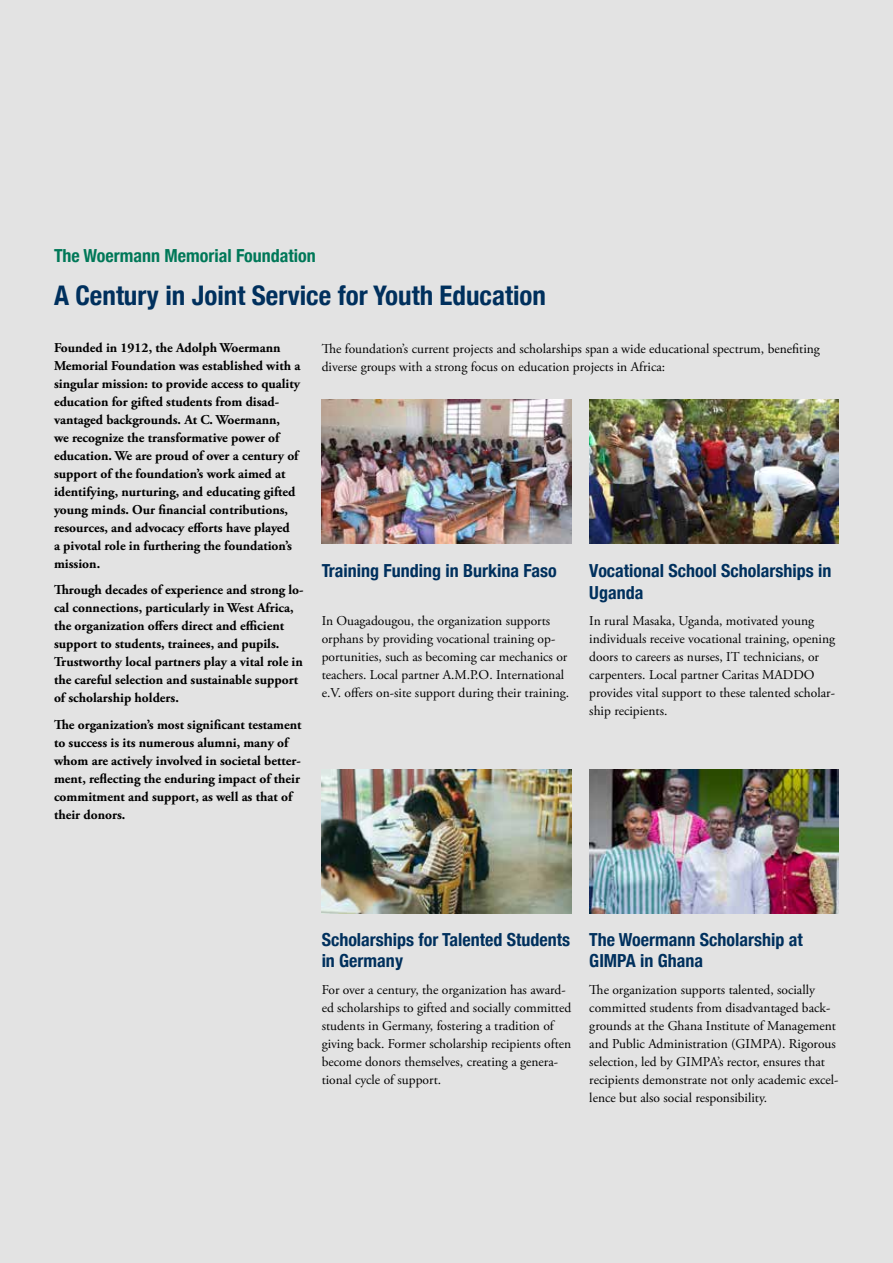
<style>
.page{position:relative;width:893px;height:1263px;background:#e3e3e3}
.page>*{position:absolute;margin:0;border:0;box-sizing:border-box;transform-origin:0 0}
.t1{font:700 condensed 27px "Helvetica Neue";color:#00305d}
.t2{font:700 condensed 18px/21.6px "Helvetica Neue";color:#00305d}
.t3{font:700 condensed 18px "Helvetica Neue";color:#007858}
.t4{font:13.5px/18px "Adobe Garamond Pro";color:#000}
.t5{font:700 13.5px/18px "Adobe Garamond Pro";color:#000}
</style>
<div class="page">
<img style="left:322px;top:399px;width:249px;height:145px">
<img style="left:322px;top:769px;width:249px;height:145px">
<img style="left:589px;top:399px;width:250px;height:145px">
<img style="left:589px;top:769px;width:250px;height:145px">
<h2 class="t3" style="left:54px;top:240px;width:263px">The Woermann Memorial Foundation</h2>
<h1 class="t1" style="left:54px;top:273px;width:494px">A Century in Joint Service for Youth Education</h1>
<p class="t4" style="left:322px;top:340px;width:500px">The foundation’s current projects and scholarships span a wide educational spectrum, benefiting diverse groups with a strong focus on education projects in Africa:</p>
<p class="t5" style="left:54px;top:339px;width:248px">Founded in 1912, the Adolph Woermann Memorial Foundation was established with a singular mission: to provide access to quality education for gifted students from disad&shy;vantaged backgrounds. At C. Woermann,<br>we recognize the transformative power of education. We are proud of over a century of support of the foundation’s work aimed at identifying, nurturing, and educating gifted young minds. Our financial contributions, resources, and advocacy efforts have played<br>a pivotal role in furthering the foundation’s mission.</p>
<p class="t5" style="left:54px;top:581px;width:251px">Through decades of experience and strong lo&shy;cal connections, particularly in West Africa, the organization offers direct and efficient support to students, trainees, and pupils.<br>Trustworthy local partners play a vital role in the careful selection and sustainable support of scholarship holders.</p>
<p class="t5" style="left:54px;top:716px;width:249px">The organization’s most significant testament to success is its numerous alumni, many of whom are actively involved in societal better&shy;ment, reflecting the enduring impact of their commitment and support, as well as that of their donors.</p>
<h2 class="t2" style="left:589px;top:559px;width:244px">Vocational School Scholarships in<br>Uganda</h2>
<p class="t4" style="left:589px;top:612px;width:247px">In rural Masaka, Uganda, motivated young individuals receive vocational training, opening doors to careers as nurses, IT technicians, or carpenters. Local partner Caritas MADDO provides vital support to these talented scholar&shy;ship recipients.</p>
<h2 class="t2" style="left:322px;top:559px;width:237px">Training Funding in Burkina Faso</h2>
<p class="t4" style="left:322px;top:612px;width:249px">In Ouagadougou, the organization supports orphans by providing vocational training op&shy;portunities, such as becoming car mechanics or teachers. Local partner A.M.P.O. International e.V. offers on-site support during their training.</p>
<h2 class="t2" style="left:322px;top:927px;width:250px">Scholarships for Talented Students in Germany</h2>
<p class="t4" style="left:322px;top:981px;width:251px">For over a century, the organization has award&shy;ed scholarships to gifted and socially committed students in Germany, fostering a tradition of giving back. Former scholarship recipients often become donors themselves, creating a genera&shy;tional cycle of support.</p>
<h2 class="t2" style="left:589px;top:927px;width:215px">The Woermann Scholarship at<br>GIMPA in Ghana</h2>
<p class="t4" style="left:589px;top:981px;width:251px">The organization supports talented, socially committed students from disadvantaged back&shy;grounds at the Ghana Institute of Management and Public Administration (GIMPA). Rigorous selection, led by GIMPA’s rector, ensures that recipients demonstrate not only academic excel&shy;lence but also social responsibility.</p>
</div>
